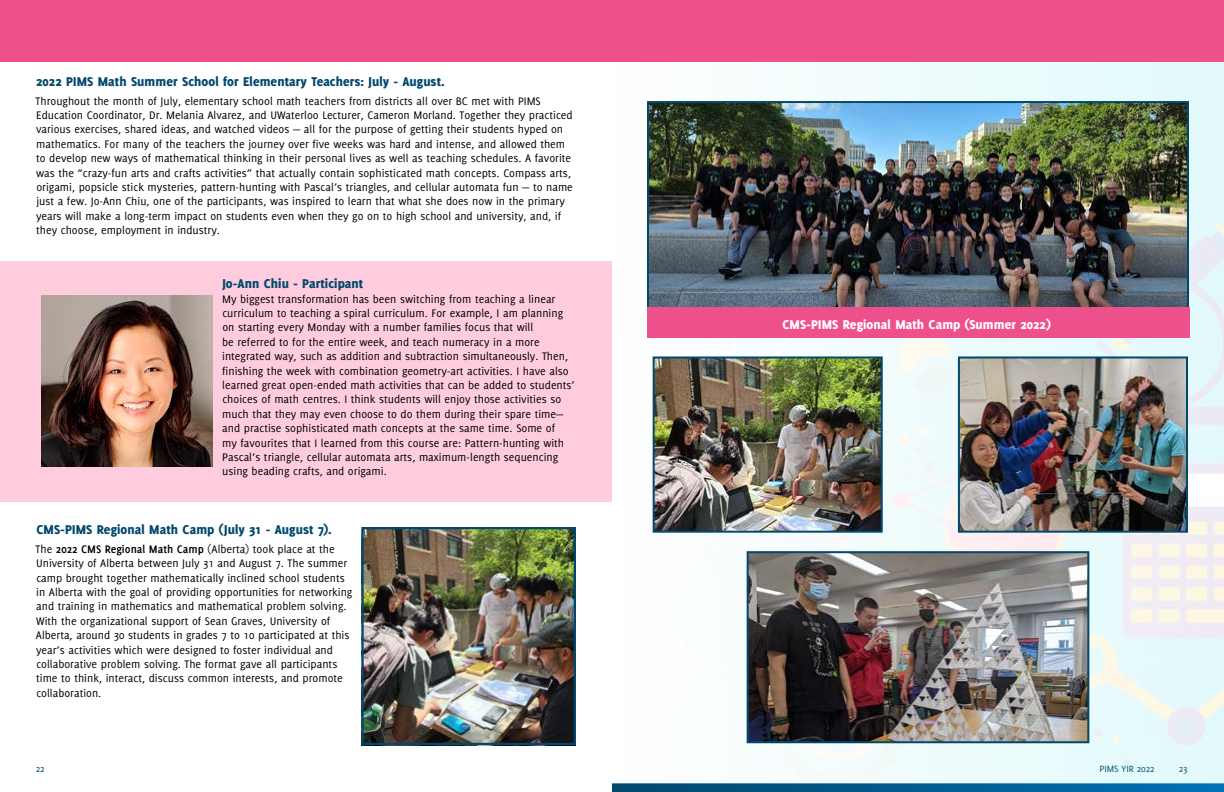
<style>
.page{position:relative;width:1224px;height:792px;background:#fff}
.page>*{position:absolute;margin:0;border:0;box-sizing:border-box;transform-origin:0 0}
.t1{font:800 14px "Delicious";letter-spacing:.005em;color:#00486d}
.t2{font:800 14px "Delicious";letter-spacing:.01em;color:#fff}
.t3{font:12px/14.4px "Delicious";color:#000}
.t4{font:10px "Delicious";color:#00486d}
.s1{font-weight:700}
</style>
<div class="page">
<div style="left:0;top:261px;width:612px;height:241px;background:#feccdd"></div>
<img style="left:42px;top:295px;width:171px;height:172px">
<img style="left:364px;top:530px;width:209px;height:212px">
<div style="left:361px;top:527px;width:215px;height:218px;border:2px solid #00486d"></div>
<div style="left:0;top:0;width:612px;height:62px;background:#ee508b"></div>
<img style="left:650px;top:104px;width:536px;height:203px">
<div style="left:647px;top:101px;width:542px;height:211px;border:2px solid #00486d"></div>
<div style="left:647px;top:307px;width:543px;height:31px;background:#ee508b"></div>
<img style="left:656px;top:359px;width:224px;height:171px">
<div style="left:653px;top:356px;width:230px;height:177px;border:2px solid #00486d"></div>
<img style="left:961px;top:359px;width:224px;height:171px">
<div style="left:958px;top:356px;width:230px;height:177px;border:2px solid #00486d"></div>
<img style="left:750px;top:554px;width:336px;height:186px">
<div style="left:747px;top:551px;width:342px;height:192px;border:2px solid #00486d"></div>
<svg style="left:612px;top:783px;width:612px;height:9px;background:#096294"></svg>
<div style="left:612px;top:0;width:612px;height:62px;background:#ee508b"></div>
<p class="t1" style="left:36px;top:73px;width:410px">2022 PIMS Math Summer School for Elementary Teachers: July - August.</p>
<p class="t3" style="left:36px;top:93px;width:539px">Throughout the month of July, elementary school math teachers from districts all over BC met with PIMS Education Coordinator, Dr. Melania Alvarez, and UWaterloo Lecturer, Cameron Morland. Together they practiced various exercises, shared ideas, and watched videos — all for the purpose of getting their students hyped on mathematics. For many of the teachers the journey over five weeks was hard and intense, and allowed them to develop new ways of mathematical thinking in their personal lives as well as teaching schedules. A favorite was the “crazy-fun arts and crafts activities” that actually contain sophisticated math concepts. Compass arts, origami, popsicle stick mysteries, pattern-hunting with Pascal’s triangles, and cellular automata fun — to name just a few. Jo-Ann Chiu, one of the participants, was inspired to learn that what she does now in the primary years will make a long-term impact on students even when they go on to high school and university, and, if they choose, employment in industry.</p>
<p class="t1" style="left:222px;top:276px;width:142px">Jo-Ann Chiu - Participant</p>
<p class="t3" style="left:222px;top:291px;width:354px">My biggest transformation has been switching from teaching a linear curriculum to teaching a spiral curriculum. For example, I am planning on starting every Monday with a number families focus that will<br>be referred to for the entire week, and teach numeracy in a more integrated way, such as addition and subtraction simultaneously. Then, finishing the week with combination geometry-art activities. I have also learned great open-ended math activities that can be added to students’ choices of math centres. I think students will enjoy those activities so much that they may even choose to do them during their spare time— and practise sophisticated math concepts at the same time. Some of<br>my favourites that I learned from this course are: Pattern-hunting with Pascal’s triangle, cellular automata arts, maximum-length sequencing using beading crafts, and origami.</p>
<p class="t1" style="left:36px;top:521px;width:297px">CMS-PIMS Regional Math Camp (July 31 - August 7).</p>
<p class="t3" style="left:36px;top:542px;width:318px">The <span class="s1">2022 CMS Regional Math Camp</span> (Alberta) took place at the University of Alberta between July 31 and August 7. The summer camp brought together mathematically inclined school students in Alberta with the goal of providing opportunities for networking and training in mathematics and mathematical problem solving.<br>With the organizational support of Sean Graves, University of Alberta, around 30 students in grades 7 to 10 participated at this year’s activities which were designed to foster individual and collaborative problem solving. The format gave all participants time to think, interact, discuss common interests, and promote collaboration.</p>
<p class="t2" style="left:782px;top:316px;width:270px">CMS-PIMS Regional Math Camp (Summer 2022)</p>
<p class="t4" style="left:36px;top:763px;width:10px">22</p>
<p class="t4" style="left:1100px;top:763px;width:57px">PIMS YIR 2022</p>
<p class="t4" style="left:1179px;top:763px;width:10px">23</p>
</div>
